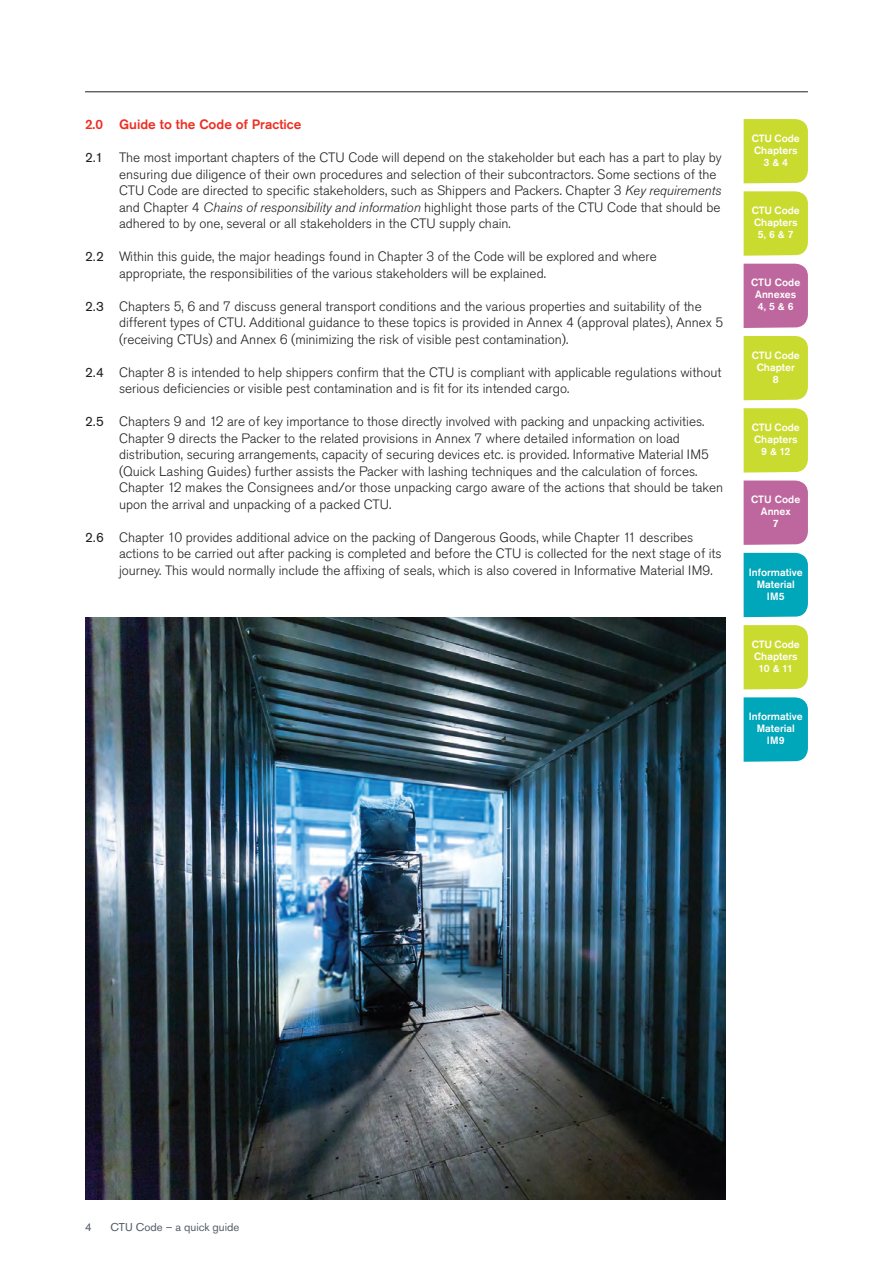
<style>
.page{position:relative;width:893px;height:1263px;background:#fff}
.page>*{position:absolute;margin:0;border:0;box-sizing:border-box;transform-origin:0 0}
.t1{font:300 13.5px/16.5px "Akzidenz Grotesk Pro";color:#231f20}
.t2{font:500 13.5px "Akzidenz Grotesk Pro";color:#ee2e22}
.t3{font:11.25px "Akzidenz Grotesk Pro";color:#505b67}
.t4{font:500 10.5px/12px "Akzidenz Grotesk Pro";color:#fff;text-align:center}
.s1{font-weight:400}
.s2{font-style:italic}
</style>
<div class="page">
<hr style="left:85px;top:91px;width:723px;height:1px;background:#231f20">
<div style="left:744px;top:336px;width:64px;height:64px;background:#cadb2f"></div>
<div style="left:744px;top:408px;width:64px;height:65px;background:#cadb2f"></div>
<div style="left:744px;top:480px;width:64px;height:65px;background:#be679e"></div>
<div style="left:744px;top:553px;width:64px;height:64px;background:#00a6b9"></div>
<div style="left:744px;top:625px;width:64px;height:64px;background:#cadb2f"></div>
<div style="left:744px;top:697px;width:64px;height:65px;background:#00a6b9"></div>
<div style="left:744px;top:119px;width:64px;height:64px;background:#cadb2f"></div>
<div style="left:744px;top:191px;width:64px;height:65px;background:#cadb2f"></div>
<img style="left:85px;top:618px;width:641px;height:581px">
<div style="left:744px;top:264px;width:64px;height:64px;background:#be679e"></div>
<p class="t2" style="left:85px;top:120px;width:218px">2.0 Guide to the Code of Practice</p>
<p class="t1" style="left:119px;top:150px;width:604px;text-indent:-34px"><span class="s1">2.1</span> The most important chapters of the CTU Code will depend on the stakeholder but each has a part to play by ensuring due diligence of their own procedures and selection of their subcontractors. Some sections of the CTU Code are directed to specific stakeholders, such as Shippers and Packers. Chapter 3 <span class="s2">Key requirements </span>and Chapter 4 <span class="s2">Chains of responsibility and information</span> highlight those parts of the CTU Code that should be adhered to by one, several or all stakeholders in the CTU supply chain.</p>
<p class="t1" style="left:119px;top:249px;width:539px;text-indent:-34px"><span class="s1">2.2</span> Within this guide, the major headings found in Chapter 3 of the Code will be explored and where appropriate, the responsibilities of the various stakeholders will be explained.</p>
<p class="t1" style="left:119px;top:299px;width:606px;text-indent:-34px"><span class="s1">2.3</span> Chapters 5, 6 and 7 discuss general transport conditions and the various properties and suitability of the different types of CTU. Additional guidance to these topics is provided in Annex 4 (approval plates), Annex 5 (receiving CTUs) and Annex 6 (minimizing the risk of visible pest contamination).</p>
<p class="t1" style="left:119px;top:365px;width:604px;text-indent:-34px"><span class="s1">2.4</span> Chapter 8 is intended to help shippers confirm that the CTU is compliant with applicable regulations without serious deficiencies or visible pest contamination and is fit for its intended cargo.</p>
<p class="t1" style="left:119px;top:414px;width:606px;text-indent:-34px"><span class="s1">2.5</span> Chapters 9 and 12 are of key importance to those directly involved with packing and unpacking activities.<br>Chapter 9 directs the Packer to the related provisions in Annex 7 where detailed information on load distribution, securing arrangements, capacity of securing devices etc. is provided. Informative Material IM5 (Quick Lashing Guides) further assists the Packer with lashing techniques and the calculation of forces.<br>Chapter 12 makes the Consignees and/or those unpacking cargo aware of the actions that should be taken upon the arrival and unpacking of a packed CTU.</p>
<p class="t1" style="left:119px;top:530px;width:604px;text-indent:-34px"><span class="s1">2.6</span> Chapter 10 provides additional advice on the packing of Dangerous Goods, while Chapter 11 describes actions to be carried out after packing is completed and before the CTU is collected for the next stage of its journey. This would normally include the affixing of seals, which is also covered in Informative Material IM9.</p>
<p class="t4" style="left:752px;top:133px;width:50px">CTU Code<br>Chapters<br>3&amp;4</p>
<p class="t4" style="left:752px;top:205px;width:50px">CTU Code<br>Chapters<br>5,6&amp;7</p>
<p class="t4" style="left:751px;top:278px;width:50px">CTU Code<br>Annexes<br>4,5&amp;6</p>
<p class="t4" style="left:752px;top:350px;width:50px">CTU Code<br>Chapter<br>8</p>
<p class="t4" style="left:752px;top:422px;width:50px">CTU Code<br>Chapters<br>9&amp;12</p>
<p class="t4" style="left:751px;top:494px;width:50px">CTU Code<br>Annex<br>7</p>
<p class="t4" style="left:749px;top:567px;width:55px">Informative<br>Material<br>IM5</p>
<p class="t4" style="left:752px;top:639px;width:50px">CTU Code<br>Chapters<br>10 &amp; 11</p>
<p class="t4" style="left:749px;top:711px;width:55px">Informative<br>Material<br>IM9</p>
<p class="t3" style="left:85px;top:1223px;width:8px">4</p>
<p class="t3" style="left:111px;top:1223px;width:130px">CTU Code – a quick guide</p>
</div>
